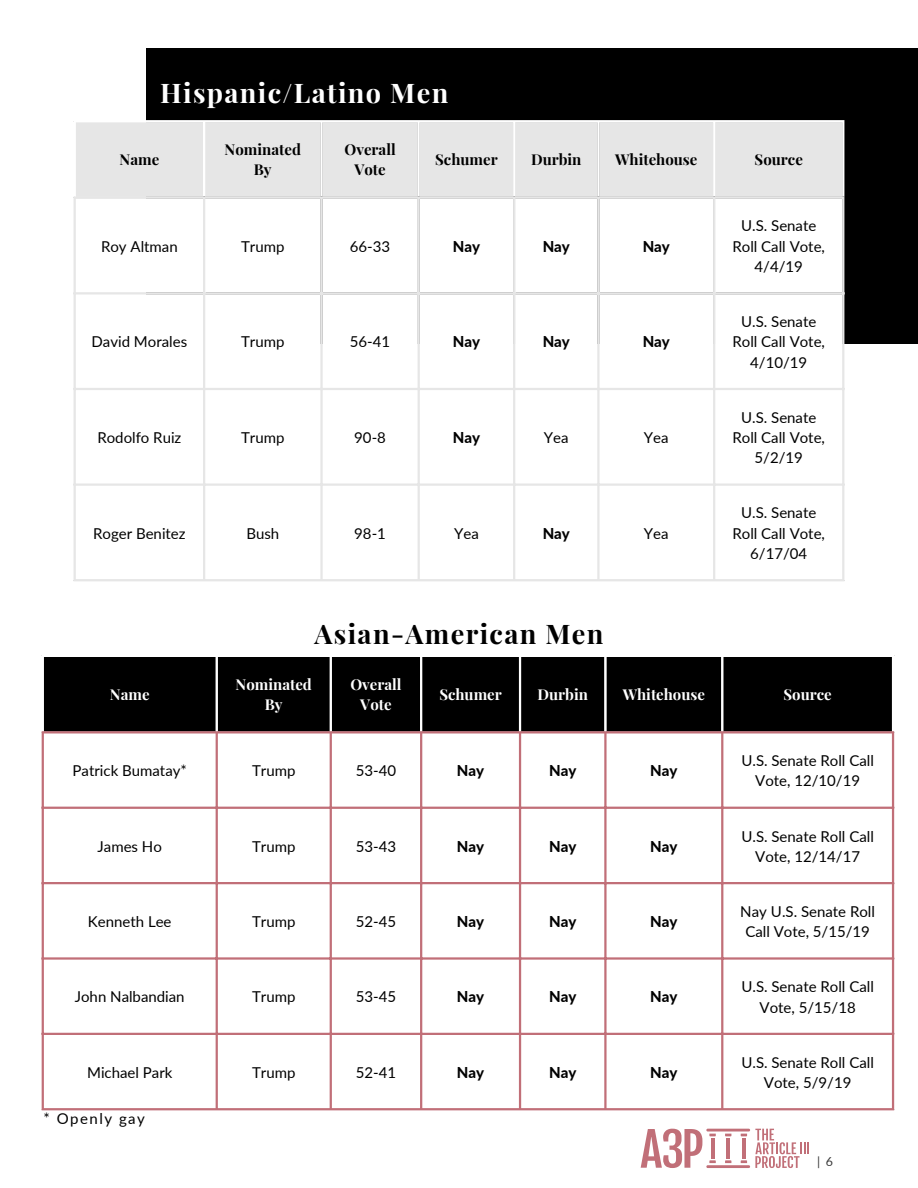
<style>
.page{position:relative;width:918px;height:1188px;background:#fff}
.page>*{position:absolute;margin:0;border:0;box-sizing:border-box;transform-origin:0 0}
.t1{font:700 27.15px "Playfair Display";letter-spacing:.05em;color:#fff}
.t2{font:700 27.15px "Playfair Display";letter-spacing:.05em;color:#000}
.t3{font:15px/20.2px "Lato";color:#000;text-align:center}
.t4{font:800 15px "Lato";color:#000}
.t5{font:700 15px/20.2px "Playfair Display";color:#000;text-align:center}
.t6{font:700 15px/20.2px "Playfair Display";color:#fff;text-align:center}
.t7{font:15px "Lato";letter-spacing:.1em;color:#000}
.t8{font:12.45px "Lato";color:#373737}
</style>
<div class="page">
<svg style="left:641px;top:1129px;width:168px;height:39px"></svg>
<div style="left:146px;top:48px;width:772px;height:296px;background:#000"></div>
<div style="left:76px;top:122px;width:766px;height:75px;background:#e6e6e6"></div>
<svg style="left:76px;top:199px;width:766px;height:380px"></svg>
<hr style="left:203px;top:122px;width:2px;height:75px;background:#fff">
<hr style="left:320px;top:122px;width:3px;height:75px;background:#fff">
<hr style="left:418px;top:122px;width:2px;height:75px;background:#fff">
<hr style="left:513px;top:122px;width:2px;height:75px;background:#fff">
<hr style="left:597px;top:122px;width:3px;height:75px;background:#fff">
<hr style="left:713px;top:122px;width:2px;height:75px;background:#fff">
<hr style="left:842px;top:122px;width:2px;height:75px;background:#fff">
<hr style="left:74px;top:120px;width:770px;height:2px;background:#fff">
<hr style="left:74px;top:199px;width:2px;height:380px;background:#e6e6e6">
<hr style="left:203px;top:199px;width:2px;height:380px;background:#e6e6e6">
<hr style="left:320px;top:199px;width:3px;height:380px;background:#e6e6e6">
<hr style="left:418px;top:199px;width:2px;height:380px;background:#e6e6e6">
<hr style="left:513px;top:199px;width:2px;height:380px;background:#e6e6e6">
<hr style="left:597px;top:199px;width:3px;height:380px;background:#e6e6e6">
<hr style="left:713px;top:199px;width:2px;height:380px;background:#e6e6e6">
<hr style="left:842px;top:199px;width:2px;height:380px;background:#e6e6e6">
<hr style="left:74px;top:197px;width:770px;height:2px;background:#e6e6e6">
<hr style="left:74px;top:292px;width:770px;height:2px;background:#e6e6e6">
<hr style="left:74px;top:388px;width:770px;height:2px;background:#e6e6e6">
<hr style="left:74px;top:483px;width:770px;height:3px;background:#e6e6e6">
<hr style="left:74px;top:579px;width:770px;height:2px;background:#e6e6e6">
<div style="left:44px;top:657px;width:848px;height:74px;background:#000"></div>
<hr style="left:216px;top:657px;width:2px;height:74px;background:#fff">
<hr style="left:330px;top:657px;width:2px;height:74px;background:#fff">
<hr style="left:420px;top:657px;width:2px;height:74px;background:#fff">
<hr style="left:519px;top:657px;width:2px;height:74px;background:#fff">
<hr style="left:604px;top:657px;width:3px;height:74px;background:#fff">
<hr style="left:721px;top:657px;width:2px;height:74px;background:#fff">
<hr style="left:42px;top:734px;width:2px;height:374px;background:#c16f78">
<hr style="left:216px;top:734px;width:2px;height:374px;background:#c16f78">
<hr style="left:330px;top:734px;width:2px;height:374px;background:#c16f78">
<hr style="left:420px;top:734px;width:2px;height:374px;background:#c16f78">
<hr style="left:519px;top:734px;width:2px;height:374px;background:#c16f78">
<hr style="left:604px;top:734px;width:3px;height:374px;background:#c16f78">
<hr style="left:721px;top:734px;width:2px;height:374px;background:#c16f78">
<hr style="left:892px;top:734px;width:2px;height:374px;background:#c16f78">
<hr style="left:42px;top:731px;width:852px;height:3px;background:#c16f78">
<hr style="left:42px;top:807px;width:852px;height:2px;background:#c16f78">
<hr style="left:42px;top:882px;width:852px;height:2px;background:#c16f78">
<hr style="left:42px;top:957px;width:852px;height:3px;background:#c16f78">
<hr style="left:42px;top:1033px;width:852px;height:2px;background:#c16f78">
<hr style="left:42px;top:1108px;width:852px;height:2px;background:#c16f78">
<p class="t1" style="left:160px;top:74px;width:290px">Hispanic/Latino Men</p>
<p class="t5" style="left:120px;top:149px;width:41px">Name</p>
<p class="t5" style="left:225px;top:139px;width:78px">Nominated<br>By</p>
<p class="t5" style="left:345px;top:139px;width:53px">Overall<br>Vote</p>
<p class="t5" style="left:435px;top:149px;width:64px">Schumer</p>
<p class="t5" style="left:531px;top:149px;width:52px">Durbin</p>
<p class="t5" style="left:615px;top:149px;width:84px">Whitehouse</p>
<p class="t5" style="left:755px;top:149px;width:50px">Source</p>
<p class="t3" style="left:101px;top:236px;width:78px">Roy Altman</p>
<p class="t3" style="left:241px;top:236px;width:45px">Trump</p>
<p class="t3" style="left:350px;top:236px;width:42px">66-33</p>
<p class="t4" style="left:453px;top:237px;width:29px">Nay</p>
<p class="t4" style="left:543px;top:237px;width:29px">Nay</p>
<p class="t4" style="left:643px;top:237px;width:29px">Nay</p>
<p class="t3" style="left:92px;top:331px;width:97px">David Morales</p>
<p class="t3" style="left:241px;top:331px;width:45px">Trump</p>
<p class="t3" style="left:350px;top:331px;width:42px">56-41</p>
<p class="t4" style="left:453px;top:333px;width:29px">Nay</p>
<p class="t4" style="left:543px;top:333px;width:29px">Nay</p>
<p class="t4" style="left:643px;top:333px;width:29px">Nay</p>
<p class="t3" style="left:97px;top:427px;width:86px">Rodolfo Ruiz</p>
<p class="t3" style="left:241px;top:427px;width:45px">Trump</p>
<p class="t3" style="left:354px;top:427px;width:33px">90-8</p>
<p class="t4" style="left:453px;top:428px;width:29px">Nay</p>
<p class="t3" style="left:544px;top:427px;width:26px">Yea</p>
<p class="t3" style="left:644px;top:427px;width:26px">Yea</p>
<p class="t3" style="left:93px;top:523px;width:94px">Roger Benitez</p>
<p class="t3" style="left:246px;top:523px;width:34px">Bush</p>
<p class="t3" style="left:354px;top:523px;width:33px">98-1</p>
<p class="t3" style="left:454px;top:523px;width:26px">Yea</p>
<p class="t4" style="left:543px;top:524px;width:29px">Nay</p>
<p class="t3" style="left:644px;top:523px;width:26px">Yea</p>
<p class="t2" style="left:314px;top:615px;width:291px">Asian-American Men</p>
<p class="t3" style="left:732px;top:216px;width:94px">U.S. Senate<br>Roll Call Vote,<br>4/4/19</p>
<p class="t3" style="left:732px;top:311px;width:94px">U.S. Senate<br>Roll Call Vote,<br>4/10/19</p>
<p class="t3" style="left:732px;top:407px;width:94px">U.S. Senate<br>Roll Call Vote,<br>5/2/19</p>
<p class="t3" style="left:732px;top:502px;width:94px">U.S. Senate<br>Roll Call Vote,<br>6/17/04</p>
<p class="t6" style="left:110px;top:683px;width:41px">Name</p>
<p class="t6" style="left:236px;top:673px;width:78px">Nominated<br>By</p>
<p class="t6" style="left:350px;top:673px;width:53px">Overall<br>Vote</p>
<p class="t6" style="left:439px;top:683px;width:64px">Schumer</p>
<p class="t6" style="left:538px;top:683px;width:52px">Durbin</p>
<p class="t6" style="left:623px;top:683px;width:84px">Whitehouse</p>
<p class="t6" style="left:784px;top:683px;width:50px">Source</p>
<p class="t3" style="left:73px;top:760px;width:116px">Patrick Bumatay*</p>
<p class="t3" style="left:252px;top:760px;width:45px">Trump</p>
<p class="t3" style="left:356px;top:760px;width:42px">53-40</p>
<p class="t4" style="left:457px;top:761px;width:29px">Nay</p>
<p class="t4" style="left:549px;top:761px;width:29px">Nay</p>
<p class="t4" style="left:650px;top:761px;width:29px">Nay</p>
<p class="t3" style="left:741px;top:750px;width:134px">U.S. Senate Roll Call<br>Vote, 12/10/19</p>
<p class="t3" style="left:98px;top:836px;width:66px">James Ho</p>
<p class="t3" style="left:252px;top:836px;width:45px">Trump</p>
<p class="t3" style="left:356px;top:836px;width:42px">53-43</p>
<p class="t4" style="left:457px;top:837px;width:29px">Nay</p>
<p class="t4" style="left:549px;top:837px;width:29px">Nay</p>
<p class="t4" style="left:650px;top:837px;width:29px">Nay</p>
<p class="t3" style="left:741px;top:826px;width:134px">U.S. Senate Roll Call<br>Vote, 12/14/17</p>
<p class="t3" style="left:88px;top:911px;width:85px">Kenneth Lee</p>
<p class="t3" style="left:252px;top:911px;width:45px">Trump</p>
<p class="t3" style="left:356px;top:911px;width:42px">52-45</p>
<p class="t4" style="left:457px;top:912px;width:29px">Nay</p>
<p class="t4" style="left:549px;top:912px;width:29px">Nay</p>
<p class="t4" style="left:650px;top:912px;width:29px">Nay</p>
<p class="t3" style="left:740px;top:901px;width:136px">Nay U.S. Senate Roll<br>Call Vote, 5/15/19</p>
<p class="t3" style="left:75px;top:986px;width:111px">John Nalbandian</p>
<p class="t3" style="left:252px;top:986px;width:45px">Trump</p>
<p class="t3" style="left:356px;top:986px;width:42px">53-45</p>
<p class="t4" style="left:457px;top:988px;width:29px">Nay</p>
<p class="t4" style="left:549px;top:988px;width:29px">Nay</p>
<p class="t4" style="left:650px;top:988px;width:29px">Nay</p>
<p class="t3" style="left:741px;top:976px;width:134px">U.S. Senate Roll Call<br>Vote, 5/15/18</p>
<p class="t3" style="left:87px;top:1062px;width:87px">Michael Park</p>
<p class="t3" style="left:252px;top:1062px;width:45px">Trump</p>
<p class="t3" style="left:356px;top:1062px;width:42px">52-41</p>
<p class="t4" style="left:457px;top:1063px;width:29px">Nay</p>
<p class="t4" style="left:549px;top:1063px;width:29px">Nay</p>
<p class="t4" style="left:650px;top:1063px;width:29px">Nay</p>
<p class="t3" style="left:741px;top:1052px;width:134px">U.S. Senate Roll Call<br>Vote, 5/9/19</p>
<p class="t7" style="left:44px;top:1109px;width:103px">* Openly gay</p>
<p class="t8" style="left:817px;top:1153px;width:18px">| 6</p>
</div>
